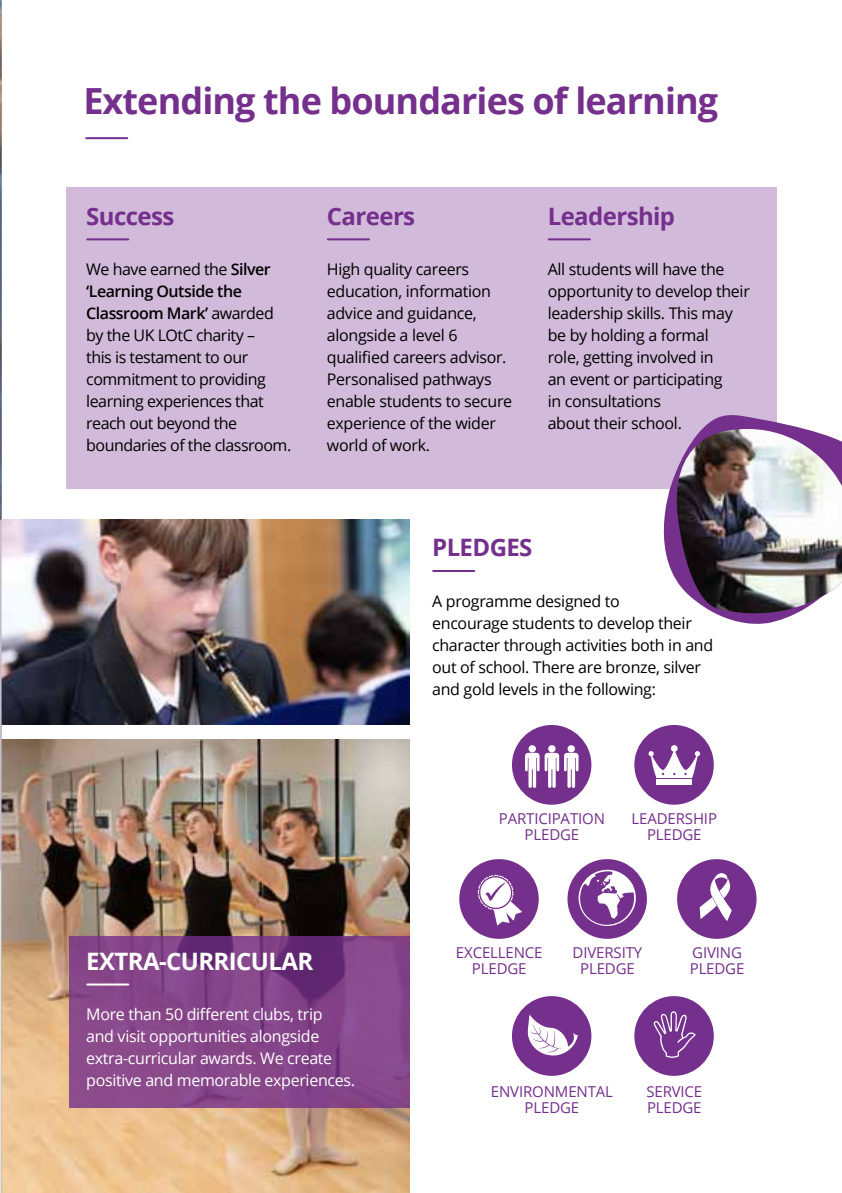
<style>
.page{position:relative;width:842px;height:1193px;background:#fff}
.page>*{position:absolute;margin:0;border:0;box-sizing:border-box;transform-origin:0 0}
.t1{font:700 36px "Open Sans";letter-spacing:-.025em;color:#752f8c}
.t2{font:700 24px "Open Sans";letter-spacing:-.025em;color:#752f8c}
.t3{font:700 24px "Open Sans";letter-spacing:-.025em;color:#fff}
.t4{font:16px/22px "Open Sans";letter-spacing:-.02em;color:#000}
.t5{font:16px/22px "Open Sans";letter-spacing:-.02em;color:#fff}
.t6{font:15px/16px "Open Sans";letter-spacing:-.01em;color:#752f8c;text-align:center}
.s1{font-weight:600}
</style>
<div class="page">
<div style="left:66px;top:187px;width:710px;height:302px;background:#d2bada"></div>
<img style="left:0;top:2px;width:1px;height:518px">
<hr style="left:0;top:520px;width:1px;height:349px;background:#d2bada">
<div style="left:512px;top:725px;width:79px;height:80px;background:#752f8c;border-radius:50%"></div>
<svg style="left:525px;top:745px;width:53px;height:43px"></svg>
<div style="left:512px;top:996px;width:79px;height:80px;background:#752f8c;border-radius:50%"></div>
<svg style="left:527px;top:1014px;width:50px;height:41px"></svg>
<div style="left:634px;top:996px;width:79px;height:80px;background:#752f8c;border-radius:50%"></div>
<svg style="left:653px;top:1011px;width:42px;height:47px"></svg>
<div style="left:634px;top:725px;width:79px;height:80px;background:#752f8c;border-radius:50%"></div>
<svg style="left:648px;top:745px;width:52px;height:33px"></svg>
<div style="left:656px;top:779px;width:35px;height:5px;background:#fff"></div>
<div style="left:677px;top:859px;width:79px;height:80px;background:#752f8c;border-radius:50%"></div>
<svg style="left:699px;top:873px;width:32px;height:48px"></svg>
<div style="left:567px;top:859px;width:79px;height:80px;background:#752f8c;border-radius:50%"></div>
<svg style="left:578px;top:870px;width:57px;height:56px"></svg>
<div style="left:459px;top:859px;width:79px;height:80px;background:#752f8c;border-radius:50%"></div>
<svg style="left:477px;top:874px;width:45px;height:51px"></svg>
<hr style="left:86px;top:137px;width:41px;height:2px;background:#752f8c">
<img style="left:2px;top:739px;width:407px;height:454px">
<svg style="left:69px;top:936px;width:340px;height:171px;background:#834488"></svg>
<hr style="left:87px;top:983px;width:41px;height:2px;background:#fff">
<hr style="left:433px;top:570px;width:41px;height:2px;background:#752f8c">
<hr style="left:548px;top:238px;width:41px;height:2px;background:#752f8c">
<hr style="left:328px;top:238px;width:41px;height:2px;background:#752f8c">
<hr style="left:87px;top:238px;width:41px;height:2px;background:#752f8c">
<svg style="left:663px;top:415px;width:138px;height:138px"></svg>
<img style="left:666px;top:429px;width:175px;height:195px">
<img style="left:2px;top:520px;width:407px;height:205px">
<hr style="left:1px;top:0;width:1px;height:1193px;background:#bcbec0">
<h1 class="t1" style="left:83px;top:76px;width:636px">Extending the boundaries of learning</h1>
<h2 class="t2" style="left:86px;top:199px;width:90px">Success</h2>
<p class="t4" style="left:86px;top:258px;width:206px">We have earned the <span class="s1">Silver ‘Learning Outside the<br>Classroom Mark’</span> awarded by the UK LOtC charity –<br>this is testament to our commitment to providing learning experiences that reach out beyond the boundaries of the classroom.</p>
<h2 class="t2" style="left:327px;top:199px;width:90px">Careers</h2>
<p class="t4" style="left:327px;top:258px;width:187px">High quality careers education, information advice and guidance, alongside a level 6 qualified careers advisor.<br>Personalised pathways enable students to secure experience of the wider world of work.</p>
<h2 class="t2" style="left:547px;top:199px;width:129px">Leadership</h2>
<p class="t4" style="left:547px;top:258px;width:203px">All students will have the opportunity to develop their leadership skills. This may be by holding a formal<br>role, getting involved in<br>an event or participating<br>in consultations<br>about their school.</p>
<h2 class="t2" style="left:432px;top:531px;width:102px">PLEDGES</h2>
<p class="t4" style="left:432px;top:589px;width:282px">A programme designed to<br>encourage students to develop their character through activities both in and out of school. There are bronze, silver and gold levels in the following:</p>
<p class="t6" style="left:498px;top:810px;width:108px">PARTICIPATION<br>PLEDGE</p>
<p class="t6" style="left:631px;top:810px;width:87px">LEADERSHIP<br>PLEDGE</p>
<p class="t6" style="left:456px;top:944px;width:88px">EXCELLENCE<br>PLEDGE</p>
<p class="t6" style="left:689px;top:944px;width:56px;text-align:left">GIVING<br>PLEDGE</p>
<p class="t6" style="left:572px;top:944px;width:71px">DIVERSITY</p>
<h2 class="t3" style="left:86px;top:944px;width:228px">EXTRA-CURRICULAR</h2>
<p class="t6" style="left:580px;top:960px;width:56px">PLEDGE</p>
<p class="t5" style="left:86px;top:1003px;width:270px">More than 50 different clubs, trip<br>and visit opportunities alongside extra-curricular awards. We create positive and memorable experiences.</p>
<p class="t6" style="left:490px;top:1082px;width:123px">ENVIRONMENTAL<br>PLEDGE</p>
<p class="t6" style="left:646px;top:1082px;width:57px;text-align:left">SERVICE<br>PLEDGE</p>
</div>
